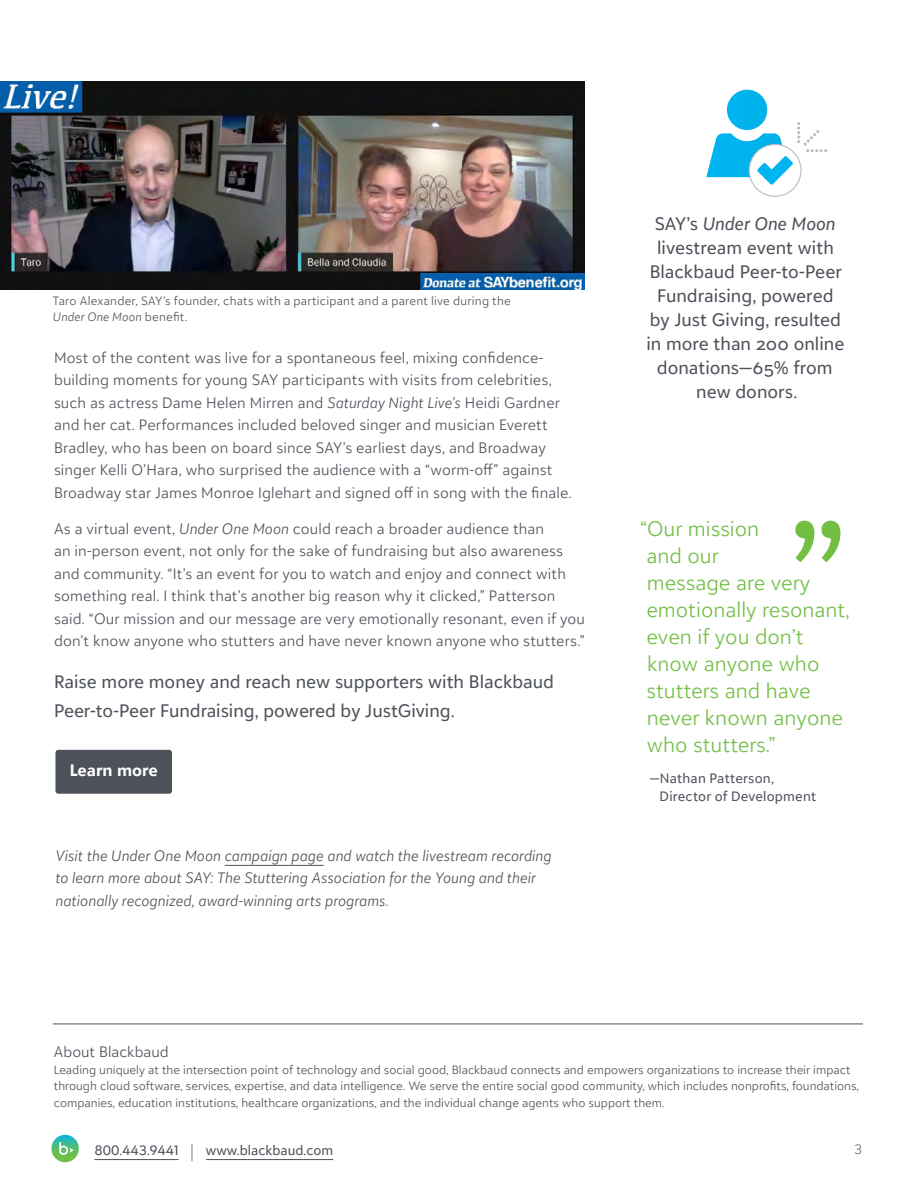
<style>
.page{position:relative;width:918px;height:1188px;background:#fff}
.page>*{position:absolute;margin:0;border:0;box-sizing:border-box;transform-origin:0 0}
.Pull_Quote{font:300 21px/27px "Blackbaud Sans";color:#72bf44}
.Stat_Body{font:18px/24px "Blackbaud Sans";color:#4d525a;text-align:center}
.Body_Text{font:18px/28.5px "Blackbaud Sans";color:#4d525a}
.Button_Text_white{font:700 16.5px "Blackbaud Sans";color:#fff}
.Body_Text-2{font:300 15px/22.5px "Blackbaud Sans";letter-spacing:.01em;color:#4d525a}
.Body_Text-3{font:italic 300 15px/22.5px "Blackbaud Sans";letter-spacing:.01em;color:#4d525a}
.Pull_Quote_Attributi{font:13.5px/18px "Blackbaud Sans";letter-spacing:.01em;color:#4d525a}
.t1{font:300 13.5px "Blackbaud Sans";color:#686c74}
.Body_Text-4{font:300 12px/16.5px "Blackbaud Sans";color:#4d525a}
.Body_Text-5{font:300 12px/16.5px "Blackbaud Sans";letter-spacing:.02em;color:#4d525a}
.s1{font-style:italic}
.s2{font-weight:300;font-size:20.25px;color:#71757b}
</style>
<div class="page">
<hr style="left:53px;top:1024px;width:810px;height:1px;background:#4d525a">
<svg style="left:51px;top:1135px;width:28px;height:27px"></svg>
<svg style="left:59px;top:1142px;width:15px;height:13px"></svg>
<hr style="left:94px;top:1159px;width:85px;height:1px;background:#4d525a">
<hr style="left:206px;top:1159px;width:127px;height:1px;background:#4d525a">
<img style="left:0;top:81px;width:585px;height:208px">
<svg style="left:706px;top:90px;width:121px;height:95px"></svg>
<svg style="left:795px;top:521px;width:45px;height:41px"></svg>
<div style="left:55px;top:750px;width:117px;height:44px;background:#4d525a;border-radius:3px"></div>
<hr style="left:225px;top:865px;width:99px;height:1px;background:#4d525a">
<p class="Body_Text-5" style="left:53px;top:292px;width:459px">Taro Alexander, SAY’s founder, chats with a participant and a parent live during the<br><span class="s1">Under One Moon</span> benefit.</p>
<p class="Body_Text-2" style="left:54px;top:346px;width:519px">Most of the content was live for a spontaneous feel, mixing confidence&shy;building moments for young SAY participants with visits from celebrities, such as actress Dame Helen Mirren and <span class="s1">Saturday Night Live’s</span> Heidi Gardner and her cat. Performances included beloved singer and musician Everett Bradley, who has been on board since SAY’s earliest days, and Broadway singer Kelli O’Hara, who surprised the audience with a “worm-off” against Broadway star James Monroe Iglehart and signed off in song with the finale.</p>
<p class="Body_Text-2" style="left:54px;top:517px;width:533px">As a virtual event, <span class="s1">Under One Moon</span> could reach a broader audience than<br>an in-person event, not only for the sake of fundraising but also awareness and community. “It’s an event for you to watch and enjoy and connect with something real. I think that’s another big reason why it clicked,” Patterson said. “Our mission and our message are very emotionally resonant, even if you don’t know anyone who stutters and have never known anyone who stutters.”</p>
<p class="Body_Text" style="left:54px;top:667px;width:501px">Raise more money and reach new supporters with Blackbaud<br>Peer-to-Peer Fundraising, powered by JustGiving.</p>
<p class="Button_Text_white" style="left:70px;top:760px;width:89px">Learn more</p>
<p class="Body_Text-3" style="left:55px;top:844px;width:498px">Visit the Under One Moon campaign page and watch the livestream recording to learn more about SAY: The Stuttering Association for the Young and their nationally recognized, award-winning arts programs.</p>
<p class="Stat_Body" style="left:646px;top:211px;width:200px">SAY’s <span class="s1">Under One Moon </span>livestream event with<br>Blackbaud Peer-to-Peer<br>Fundraising, powered by Just Giving, resulted in more than 200 online donations—65% from new donors.</p>
<p class="Pull_Quote" style="left:646px;top:514px;width:205px;text-indent:-6px">“Our mission<br>and our<br>message are very emotionally resonant, even if you don’t know anyone who stutters and have never known anyone who stutters.”</p>
<p class="Pull_Quote_Attributi" style="left:660px;top:769px;width:158px;text-indent:-10px">—Nathan Patterson,<br>Director of Development</p>
<p class="Body_Text-2" style="left:54px;top:1040px;width:116px">About Blackbaud</p>
<p class="Body_Text-4" style="left:54px;top:1061px;width:807px">Leading uniquely at the intersection point of technology and social good, Blackbaud connects and empowers organizations to increase their impact through cloud software, services, expertise, and data intelligence. We serve the entire social good community, which includes nonprofits, foundations, companies, education institutions, healthcare organizations, and the individual change agents who support them.</p>
<p class="Pull_Quote_Attributi" style="left:94px;top:1141px;width:240px">800.443.9441 <span class="s2">|</span> www.blackbaud.com</p>
<p class="t1" style="left:854px;top:1141px;width:10px">3</p>
</div>
